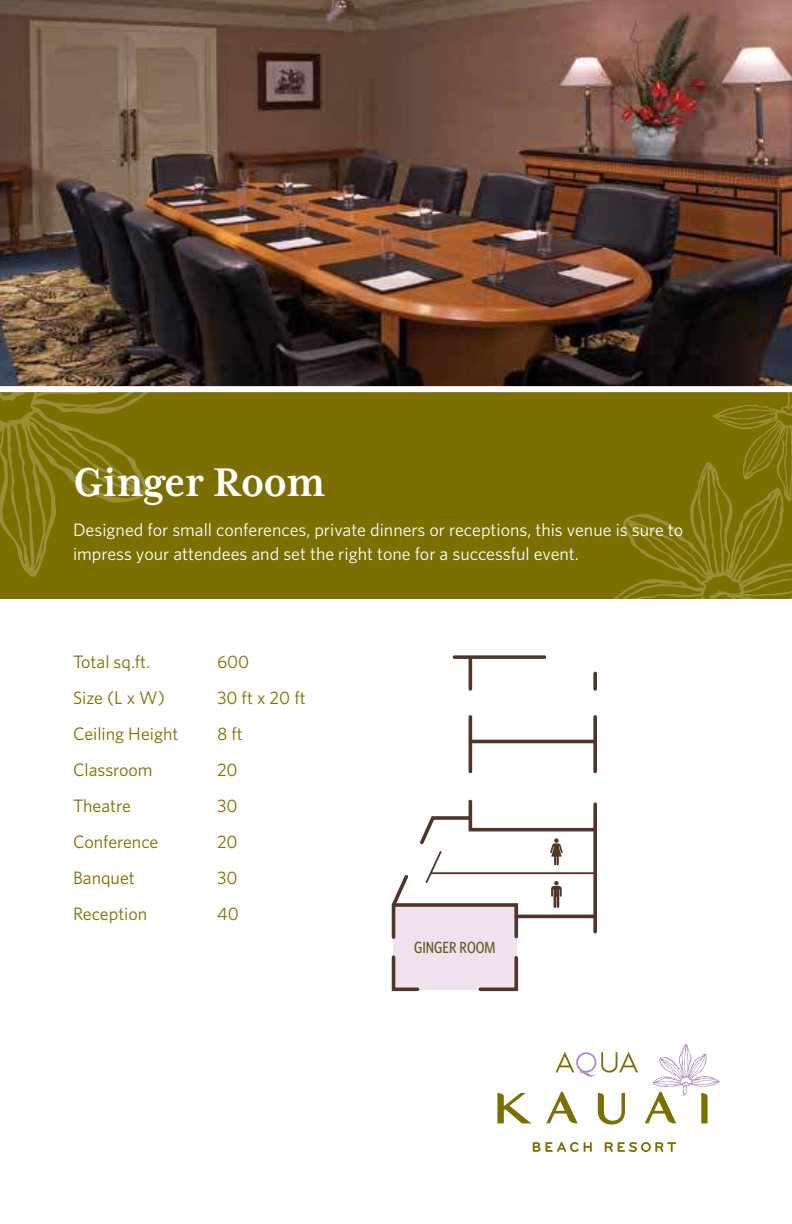
<style>
.page{position:relative;width:792px;height:1224px;background:#fff}
.page>*{position:absolute;margin:0;border:0;box-sizing:border-box;transform-origin:0 0}
.t1{font:700 46px "Mrs Eaves XL Serif Nar OT";color:#fff}
.t2{font:18px/24px "Whitney HTF";color:#fff}
.t3{font:18px "Whitney HTF";color:#7a6f00}
.t4{font:500 condensed 16.2px "Whitney HTF";color:#6a5c25}
</style>
<div class="page">
<div style="left:0;top:353px;width:792px;height:246px;background:#7a6f00"></div>
<svg style="left:609px;top:392px;width:183px;height:207px"></svg>
<svg style="left:0;top:392px;width:163px;height:185px"></svg>
<svg style="left:533px;top:1142px;width:59px;height:10px"></svg>
<svg style="left:605px;top:1142px;width:71px;height:10px"></svg>
<svg style="left:497px;top:1093px;width:34px;height:30px"></svg>
<svg style="left:598px;top:1093px;width:27px;height:32px"></svg>
<svg style="left:546px;top:1092px;width:32px;height:32px"></svg>
<svg style="left:645px;top:1044px;width:75px;height:80px"></svg>
<svg style="left:555px;top:1052px;width:83px;height:25px"></svg>
<img style="left:0;top:0;width:792px;height:392px">
<div style="left:394px;top:905px;width:123px;height:84px;background:#efe2ee"></div>
<svg style="left:454px;top:655px;width:90px;height:4px"></svg>
<hr style="left:469px;top:717px;width:3px;height:54px;background:#513528">
<svg style="left:593px;top:717px;width:4px;height:54px"></svg>
<svg style="left:593px;top:673px;width:4px;height:16px"></svg>
<hr style="left:469px;top:658px;width:3px;height:31px;background:#513528">
<hr style="left:470px;top:740px;width:125px;height:3px;background:#513528">
<svg style="left:391px;top:954px;width:30px;height:38px"></svg>
<svg style="left:477px;top:956px;width:42px;height:36px"></svg>
<svg style="left:391px;top:799px;width:206px;height:142px"></svg>
<h1 class="t1" style="left:73px;top:468px;width:254px">Ginger Room</h1>
<p class="t2" style="left:73px;top:519px;width:612px">Designed for small conferences, private dinners or receptions, this venue is sure to impress your attendees and set the right tone for a successful event.</p>
<p class="t3" style="left:73px;top:655px;width:79px">Total sq.ft.</p>
<p class="t3" style="left:217px;top:655px;width:34px">600</p>
<p class="t3" style="left:73px;top:691px;width:93px">Size (L x W)</p>
<p class="t3" style="left:217px;top:691px;width:90px">30 ft x 20 ft</p>
<p class="t3" style="left:73px;top:727px;width:107px">Ceiling Height</p>
<p class="t3" style="left:217px;top:727px;width:27px">8 ft</p>
<p class="t3" style="left:73px;top:763px;width:81px">Classroom</p>
<p class="t3" style="left:217px;top:763px;width:22px">20</p>
<p class="t3" style="left:73px;top:799px;width:59px">Theatre</p>
<p class="t3" style="left:217px;top:799px;width:22px">30</p>
<p class="t3" style="left:73px;top:835px;width:87px">Conference</p>
<p class="t3" style="left:217px;top:835px;width:22px">20</p>
<p class="t3" style="left:73px;top:871px;width:63px">Banquet</p>
<p class="t3" style="left:217px;top:871px;width:22px">30</p>
<p class="t3" style="left:73px;top:907px;width:76px">Reception</p>
<p class="t3" style="left:217px;top:907px;width:23px">40</p>
<p class="t4" style="left:414px;top:938px;width:83px">GINGER ROOM</p>
</div>
